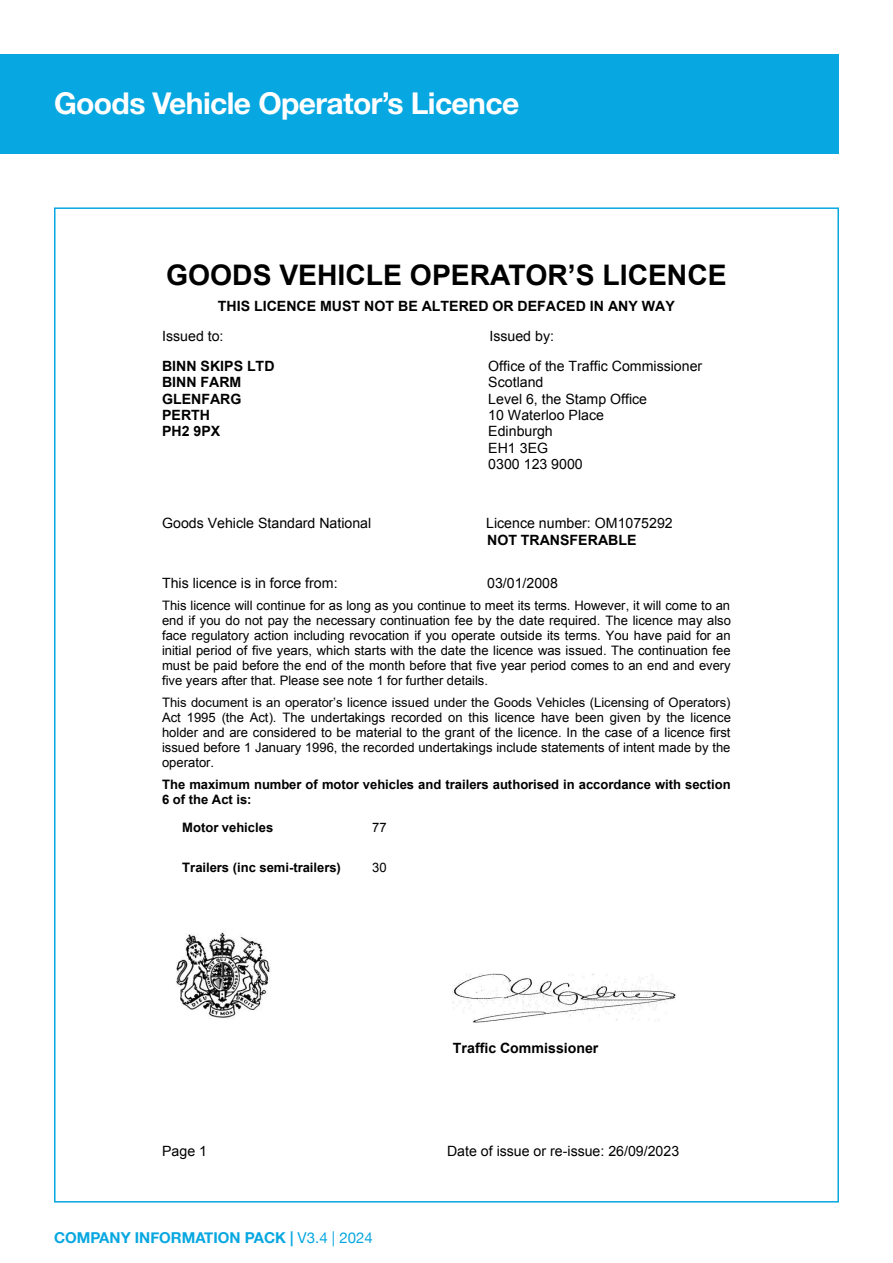
<style>
.page{position:relative;width:893px;height:1263px;background:#fff}
.page>*{position:absolute;margin:0;border:0;box-sizing:border-box;transform-origin:0 0}
.t1{font:700 30px "Helvetica Neue";letter-spacing:-.02em;color:#fff}
.t2{font:700 28.35px "Arial";color:#000}
.t3{font:700 15px "Helvetica Neue";color:#07a7e1}
.t4{font:14.1px/16.4px "Arial";color:#000}
.t5{font:700 14.1px/16.4px "Arial";color:#000}
.t6{font:13.05px/14.9px "Arial";color:#000;text-align:justify}
.t7{font:700 13.05px/15px "Arial";color:#000}
.s1{font-weight:400}
</style>
<div class="page">
<div style="left:0;top:54px;width:839px;height:99px;background:#07a7e1"></div>
<img style="left:176px;top:932px;width:95px;height:86px">
<img style="left:453px;top:973px;width:222px;height:50px">
<h1 class="t1" style="left:54px;top:80px;width:467px">Goods Vehicle Operator’s Licence</h1>
<h2 class="t2" style="left:166px;top:255px;width:562px">GOODS VEHICLE OPERATOR’S LICENCE</h2>
<p class="t5" style="left:218px;top:299px;width:458px">THIS LICENCE MUST NOT BE ALTERED OR DEFACED IN ANY WAY</p>
<p class="t4" style="left:162px;top:328px;width:63px">Issued to:</p>
<p class="t4" style="left:489px;top:328px;width:66px">Issued by:</p>
<p class="t5" style="left:162px;top:358px;width:114px">BINN SKIPS LTD<br>BINN FARM<br>GLENFARG<br>PERTH<br>PH2 9PX</p>
<p class="t4" style="left:488px;top:358px;width:216px">Office of the Traffic Commissioner<br>Scotland<br>Level 6, the Stamp Office<br>10 Waterloo Place<br>Edinburgh<br>EH1 3EG<br>0300 123 9000</p>
<p class="t4" style="left:162px;top:515px;width:211px">Goods Vehicle Standard National</p>
<p class="t4" style="left:486px;top:515px;width:188px">Licence number: OM1075292</p>
<p class="t5" style="left:487px;top:532px;width:151px">NOT TRANSFERABLE</p>
<p class="t4" style="left:162px;top:575px;width:177px">This licence is in force from:</p>
<p class="t4" style="left:487px;top:575px;width:72px">03/01/2008</p>
<p class="t6" style="left:162px;top:598px;width:570px">This licence will continue for as long as you continue to meet its terms. However, it will come to an end if you do not pay the necessary continuation fee by the date required. The licence may also face regulatory action including revocation if you operate outside its terms. You have paid for an initial period of five years, which starts with the date the licence was issued. The continuation fee must be paid before the end of the month before that five year period comes to an end and every five years after that. Please see note 1 for further details.</p>
<p class="t6" style="left:162px;top:695px;width:570px">This document is an operator’s licence issued under the Goods Vehicles (Licensing of Operators)<br>Act 1995 (the Act). The undertakings recorded on this licence have been given by the licence holder and are considered to be material to the grant of the licence. In the case of a licence first issued before 1 January 1996, the recorded undertakings include statements of intent made by the operator.</p>
<p class="t7" style="left:162px;top:777px;width:570px">The maximum number of motor vehicles and trailers authorised in accordance with section<br>6 of the Act is:</p>
<p class="t7" style="left:182px;top:820px;width:93px">Motor vehicles</p>
<p class="t6" style="left:372px;top:820px;width:16px">77</p>
<p class="t7" style="left:182px;top:861px;width:160px">Trailers (inc semi-trailers)</p>
<p class="t6" style="left:372px;top:861px;width:16px">30</p>
<p class="t5" style="left:453px;top:1040px;width:147px">Traffic Commissioner</p>
<p class="t4" style="left:162px;top:1143px;width:47px">Page 1</p>
<p class="t4" style="left:447px;top:1143px;width:234px">Date of issue or re-issue: 26/09/2023</p>
<p class="t3" style="left:54px;top:1226px;width:320px">COMPANY INFORMATION PACK | <span class="s1">V3.4 | 2024</span></p>
</div>
